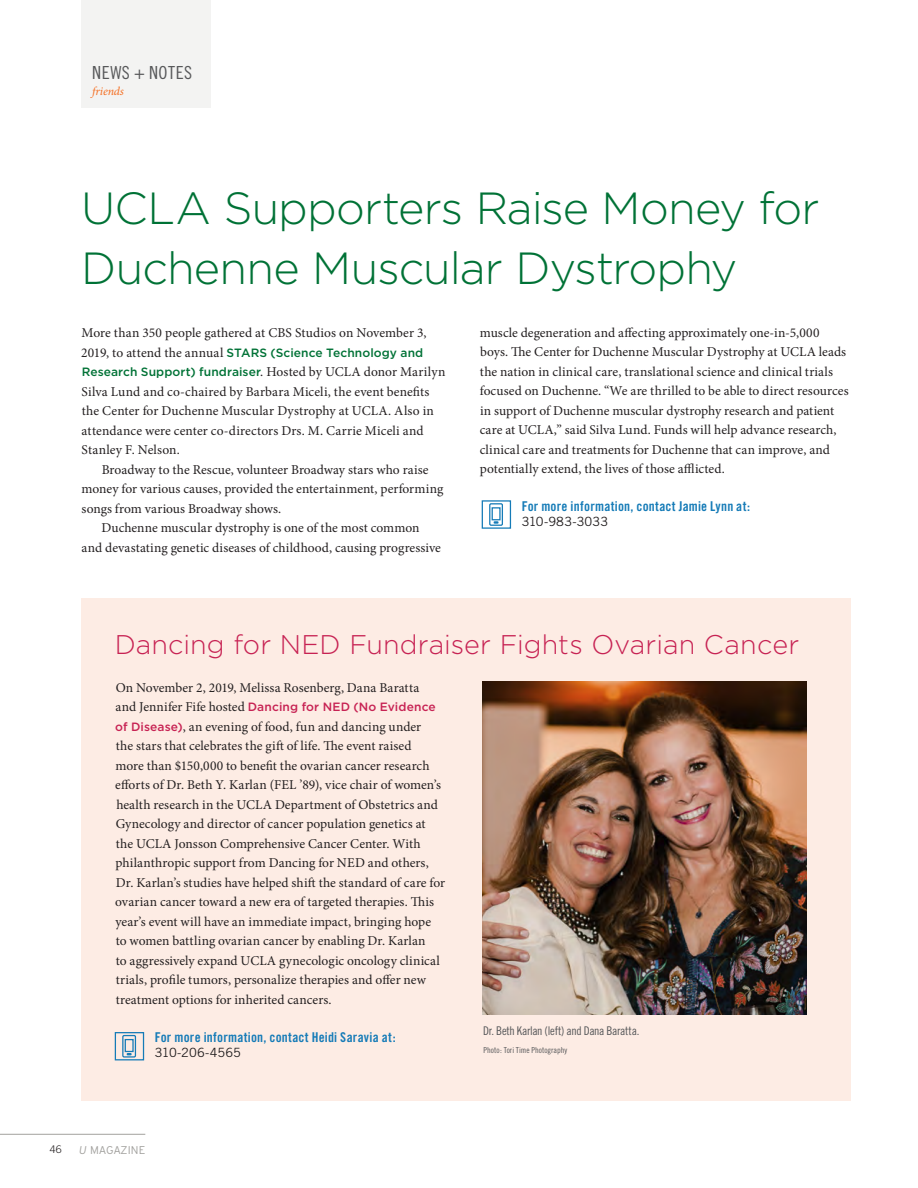
<style>
.page{position:relative;width:918px;height:1188px;background:#fff}
.page>*{position:absolute;margin:0;border:0;box-sizing:border-box;transform-origin:0 0}
.D2_Headings{font:300 45px/60px "Gotham";letter-spacing:-.02em;color:#007236}
.D2_Headings-2{font:300 27px "Gotham";letter-spacing:.005em;color:#c72253}
.CS_Tab_Head{font:18px "Trade Gothic Cond Eighteen";letter-spacing:.03em;color:#57585a}
.Feature_2_Infographi{font:13.5px/19.5px "Minion Pro";color:#231f20}
.CS_Mouse_Note{font:13.5px "Trade Gothic Bold Cond Twenty";letter-spacing:.015em;color:#157bb7}
.CS_Mouse_Note-2{font:12.75px "Trade Gothic";color:#231f20}
.Feature_2_Infographi-2{font:500 12px/19.5px "Gotham";letter-spacing:.01em;color:#007236}
.Feature_2_Infographi-3{font:500 12px "Gotham";letter-spacing:.01em;color:#c72253}
.Photo_Captions{font:12px "Trade Gothic Cond Eighteen";letter-spacing:-.025em;color:#57585a}
.CS_Tab_Subhead{font:italic 12px "Minion Pro";letter-spacing:-.01em;color:#f36e21}
.t1{font:300 11.25px "Interstate";letter-spacing:-.005em;color:#a2a19e}
.t2{font:300 10.5px "Trade Gothic";color:#231f20}
.Photo_Captions-2{font:8.25px "Trade Gothic Cond Eighteen";letter-spacing:.005em;color:#57585a}
.s1{font-family:"Minion Pro";font-weight:400;font-size:13.5px;color:#231f20}
.s2{font-family:"Gotham";font-weight:500;font-size:12px;color:#c72253}
.s3{font-style:italic}
</style>
<div class="page">
<div style="left:81px;top:0;width:130px;height:108px;background:#f3f3f2"></div>
<svg style="left:481px;top:500px;width:31px;height:29px"></svg>
<div style="left:81px;top:598px;width:769px;height:502px;background:#fdece4"></div>
<img style="left:482px;top:682px;width:324px;height:333px">
<svg style="left:114px;top:1032px;width:31px;height:29px"></svg>
<hr style="left:0;top:1134px;width:145px;height:1px;background:#a2a19e">
<p class="CS_Tab_Head" style="left:92px;top:62px;width:101px">NEWS + NOTES</p>
<p class="CS_Tab_Subhead" style="left:92px;top:83px;width:33px">friends</p>
<p class="D2_Headings" style="left:81px;top:177px;width:740px">UCLA Supporters Raise Money for<br>Duchenne Muscular Dystrophy</p>
<p class="Feature_2_Infographi" style="left:81px;top:323px;width:347px">More than 350 people gathered at CBS Studios on November 3,</p>
<p class="Feature_2_Infographi-2" style="left:81px;top:342px;width:366px"><span class="s1">2019, to attend the annual</span> STARS (Science Technology and<br>Research Support) fundraiser<span class="s1">. Hosted by UCLA donor Marilyn</span></p>
<p class="Feature_2_Infographi" style="left:82px;top:382px;width:354px">Silva Lund and co-chaired by Barbara Miceli, the event benefits the Center for Duchenne Muscular Dystrophy at UCLA. Also in attendance were center co-directors Drs. M. Carrie Miceli and Stanley F. Nelson.</p>
<p class="Feature_2_Infographi" style="left:82px;top:460px;width:363px;text-indent:20px">Broadway to the Rescue, volunteer Broadway stars who raise money for various causes, provided the entertainment, performing songs from various Broadway shows.</p>
<p class="Feature_2_Infographi" style="left:82px;top:518px;width:361px;text-align:center">Duchenne muscular dystrophy is one of the most common<br>and devastating genetic diseases of childhood, causing progressive</p>
<p class="Feature_2_Infographi" style="left:480px;top:323px;width:370px">muscle degeneration and affecting approximately one-in-5,000 boys. The Center for Duchenne Muscular Dystrophy at UCLA leads the nation in clinical care, translational science and clinical trials focused on Duchenne. “We are thrilled to be able to direct resources in support of Duchenne muscular dystrophy research and patient care at UCLA,” said Silva Lund. Funds will help advance research, clinical care and treatments for Duchenne that can improve, and potentially extend, the lives of those afflicted.</p>
<p class="CS_Mouse_Note" style="left:522px;top:498px;width:230px">For more information, contact Jamie Lynn at:</p>
<p class="CS_Mouse_Note-2" style="left:522px;top:513px;width:88px">310-983-3033</p>
<p class="D2_Headings-2" style="left:115px;top:627px;width:686px">Dancing for NED Fundraiser Fights Ovarian Cancer</p>
<p class="Feature_2_Infographi" style="left:116px;top:678px;width:305px">On November 2, 2019, Melissa Rosenberg, Dana Baratta</p>
<p class="Feature_2_Infographi-3" style="left:116px;top:699px;width:322px"><span class="s1">and Jennifer Fife hosted</span> Dancing for NED (No Evidence</p>
<p class="Feature_2_Infographi" style="left:115px;top:717px;width:331px"><span class="s2">of Disease)</span>, an evening of food, fun and dancing under<br>the stars that celebrates the gift of life. The event raised<br>more than $150,000 to benefit the ovarian cancer research efforts of Dr. Beth Y. Karlan (FEL ’89), vice chair of women’s health research in the UCLA Department of Obstetrics and Gynecology and director of cancer population genetics at the UCLA Jonsson Comprehensive Cancer Center. With philanthropic support from Dancing for NED and others, Dr. Karlan’s studies have helped shift the standard of care for ovarian cancer toward a new era of targeted therapies. This year’s event will have an immediate impact, bringing hope to women battling ovarian cancer by enabling Dr. Karlan<br>to aggressively expand UCLA gynecologic oncology clinical trials, profile tumors, personalize therapies and offer new treatment options for inherited cancers.</p>
<p class="CS_Mouse_Note" style="left:155px;top:1029px;width:242px">For more information, contact Heidi Saravia at:</p>
<p class="CS_Mouse_Note-2" style="left:155px;top:1045px;width:88px">310-206-4565</p>
<p class="t2" style="left:50px;top:1143px;width:14px">46</p>
<p class="t1" style="left:79px;top:1144px;width:68px"><span class="s3">U</span> MAGAZINE</p>
<p class="Photo_Captions" style="left:483px;top:1024px;width:158px">Dr. Beth Karlan (left) and Dana Baratta.</p>
<p class="Photo_Captions-2" style="left:484px;top:1045px;width:85px">Photo: Tori Time Photography</p>
</div>
